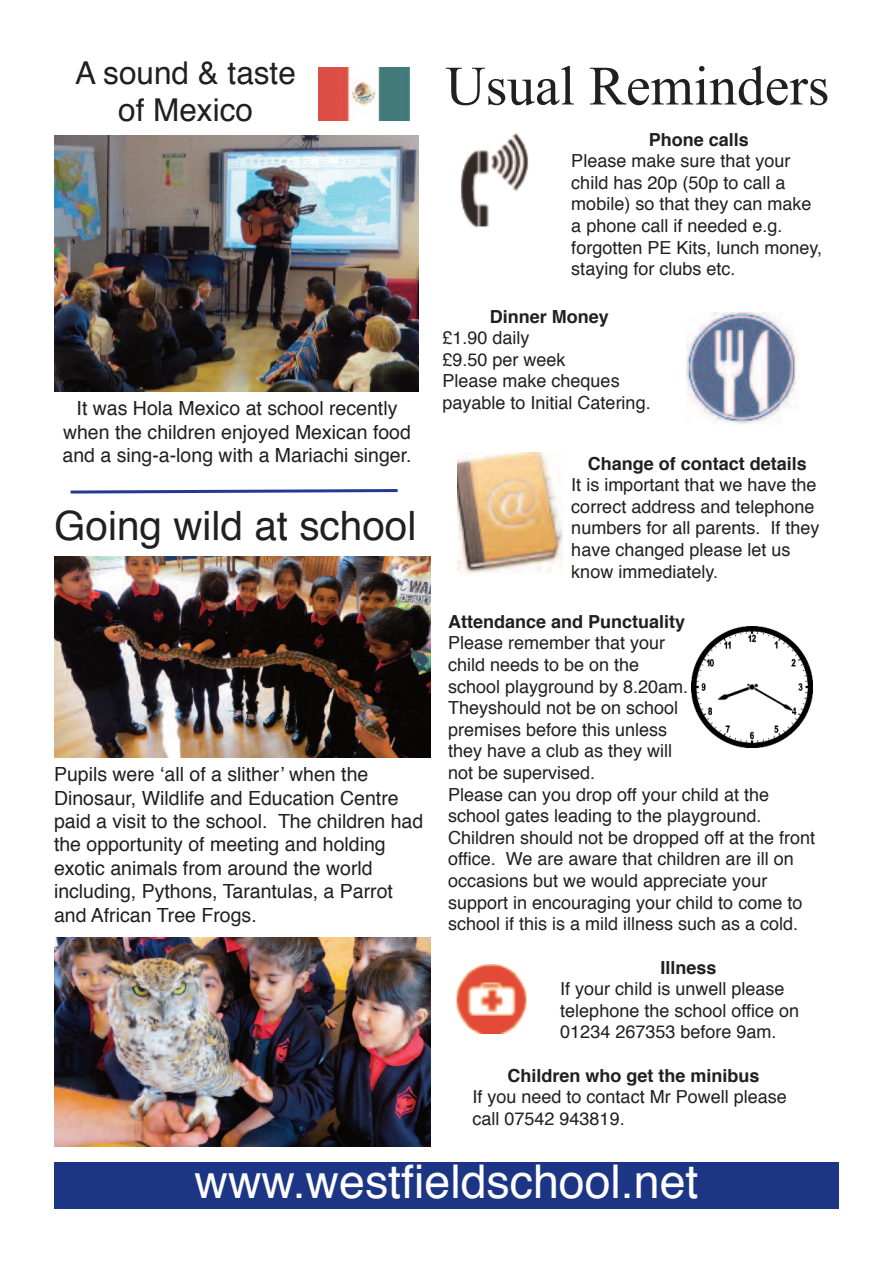
<style>
.page{position:relative;width:893px;height:1263px;background:#fff}
.page>*{position:absolute;margin:0;border:0;box-sizing:border-box;transform-origin:0 0}
.t1{font:55.5px "Times New Roman";color:#231f20}
.t2{font:46.5px "Helvetica";color:#fff}
.t3{font:40.5px "Helvetica";color:#231f20}
.t4{font:31.5px/37.8px "Helvetica";color:#231f20;text-align:center}
.t5{font:19.5px/23.4px "Helvetica";color:#231f20;text-align:center}
.t6{font:18px/21.6px "Helvetica";color:#231f20}
.t7{font:700 18px "Helvetica";color:#231f20}
</style>
<div class="page">
<img style="left:460px;top:133px;width:69px;height:95px">
<img style="left:686px;top:312px;width:113px;height:112px">
<img style="left:458px;top:452px;width:105px;height:122px">
<img style="left:691px;top:626px;width:122px;height:122px">
<img style="left:456px;top:965px;width:71px;height:68px">
<div style="left:54px;top:1163px;width:785px;height:46px;background:#1c3685"></div>
<svg style="left:70px;top:489px;width:328px;height:5px"></svg>
<img style="left:318px;top:68px;width:92px;height:52px">
<img style="left:54px;top:135px;width:364px;height:257px">
<img style="left:54px;top:557px;width:376px;height:201px">
<img style="left:54px;top:938px;width:376px;height:208px">
<h3 class="t4" style="left:75px;top:56px;width:222px">A sound &amp; taste of Mexico</h3>
<p class="t5" style="left:62px;top:398px;width:351px">It was Hola Mexico at school recently when the children enjoyed Mexican food and a sing-a-long with a Mariachi singer.</p>
<h3 class="t3" style="left:54px;top:509px;width:364px">Going wild at school</h3>
<p class="t5" style="left:54px;top:764px;width:371px;text-align:left">Pupils were ‘all of a slither’ when the Dinosaur, Wildlife and Education Centre paid a visit to the school. The children had the opportunity of meeting and holding exotic animals from around the world including, Pythons, Tarantulas, a Parrot and African Tree Frogs.</p>
<h1 class="t1" style="left:446px;top:55px;width:385px">Usual Reminders</h1>
<p class="t7" style="left:649px;top:132px;width:102px">Phone calls</p>
<p class="t6" style="left:571px;top:151px;width:252px">Please make sure that your child has 20p (50p to call a mobile) so that they can make a phone call if needed e.g. forgotten PE Kits, lunch money, staying for clubs etc.</p>
<p class="t7" style="left:490px;top:309px;width:121px">Dinner Money</p>
<p class="t6" style="left:442px;top:328px;width:210px">£1.90 daily<br>£9.50 per week<br>Please make cheques payable to Initial Catering.</p>
<p class="t7" style="left:588px;top:456px;width:221px">Change of contact details</p>
<p class="t6" style="left:571px;top:475px;width:250px">It is important that we have the correct address and telephone numbers for all parents. If they have changed please let us know immediately.</p>
<p class="t7" style="left:448px;top:614px;width:239px">Attendance and Punctuality</p>
<p class="t6" style="left:448px;top:634px;width:368px">Please remember that your<br>child needs to be on the<br>school playground by 8.20am.<br>Theyshould not be on school<br>premises before this unless<br>they have a club as they will<br>not be supervised.<br>Please can you drop off your child at the school gates leading to the playground.<br>Children should not be dropped off at the front office. We are aware that children are ill on occasions but we would appreciate your support in encouraging your child to come to school if this is a mild illness such as a cold.</p>
<p class="t7" style="left:660px;top:960px;width:58px">Illness</p>
<p class="t6" style="left:560px;top:979px;width:240px">If your child is unwell please telephone the school office on<br>01234 267353 before 9am.</p>
<p class="t7" style="left:508px;top:1068px;width:253px">Children who get the minibus</p>
<p class="t6" style="left:472px;top:1087px;width:316px">If you need to contact Mr Powell please call 07542 943819.</p>
<h2 class="t2" style="left:194px;top:1162px;width:506px">www.westfieldschool.net</h2>
</div>
